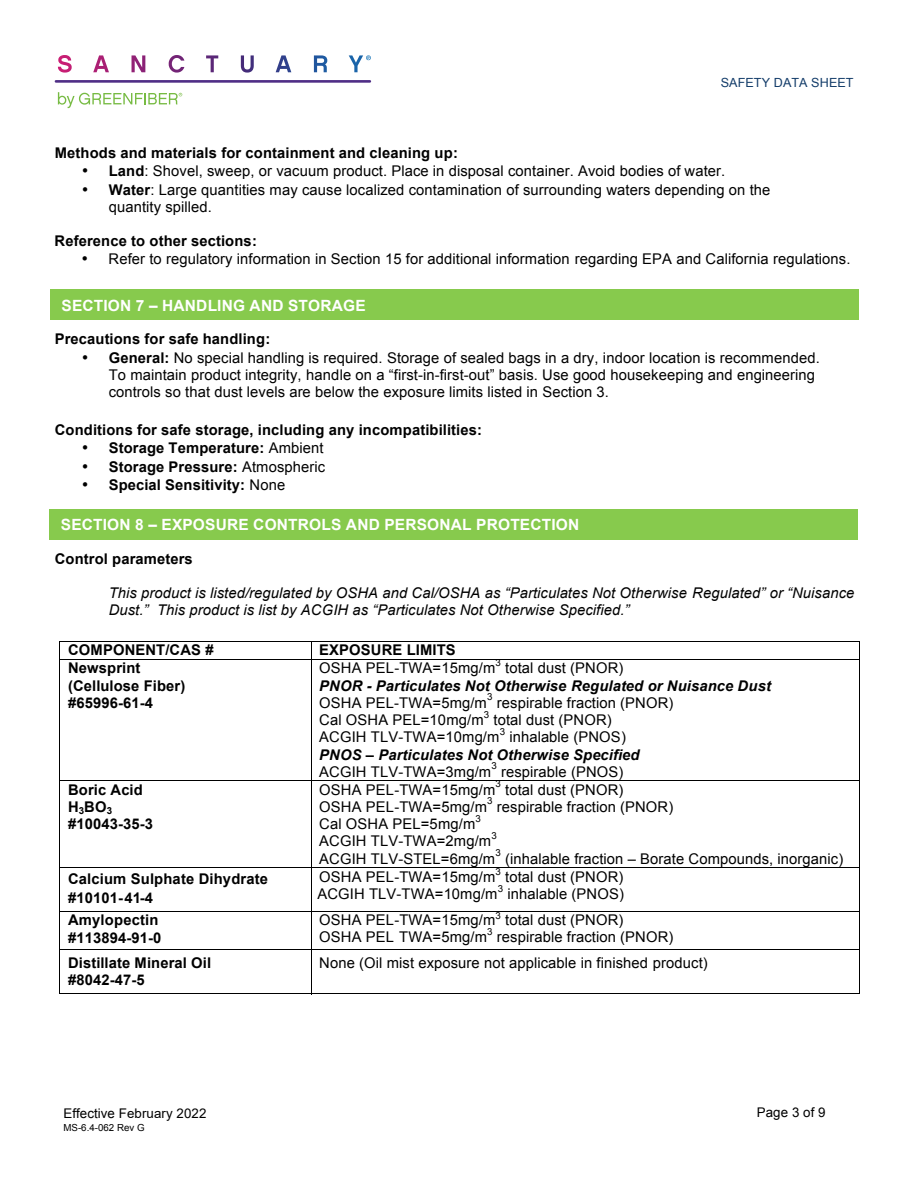
<style>
.page{position:relative;width:918px;height:1188px;background:#fff}
.page>*{position:absolute;margin:0;border:0;box-sizing:border-box;transform-origin:0 0}
.t1{font:700 15.45px "Arial";letter-spacing:.01em;color:#fff}
.t2{font:14.7px/17.2px "Arial";letter-spacing:.01em;color:#000}
.t3{font:700 14.7px/17.2px "Arial";letter-spacing:.01em;color:#000}
.t4{font:italic 14.7px/17.2px "Arial";letter-spacing:.01em;color:#000}
.t5{font:italic 700 14.7px "Arial";letter-spacing:.01em;color:#000}
.t6{font:13.35px "Arial";letter-spacing:.005em;color:#000}
.t7{font:12.6px "Arial";letter-spacing:.005em;color:#143d6a}
.t8{font:9.75px "Arial";color:#000}
.s1{font-weight:700}
.s2{font-weight:400}
</style>
<div class="page">
<hr style="left:60px;top:641px;width:251px;height:1px;background:#000">
<hr style="left:312px;top:641px;width:547px;height:1px;background:#000">
<svg style="left:59px;top:641px;width:1px;height:19px"></svg>
<hr style="left:60px;top:659px;width:251px;height:1px;background:#000">
<svg style="left:311px;top:641px;width:1px;height:19px"></svg>
<hr style="left:312px;top:659px;width:547px;height:1px;background:#000">
<svg style="left:859px;top:641px;width:1px;height:19px"></svg>
<hr style="left:59px;top:660px;width:1px;height:120px;background:#000">
<hr style="left:311px;top:660px;width:1px;height:120px;background:#000">
<hr style="left:859px;top:660px;width:1px;height:120px;background:#000">
<hr style="left:60px;top:780px;width:251px;height:1px;background:#000">
<hr style="left:312px;top:780px;width:547px;height:1px;background:#000">
<hr style="left:59px;top:781px;width:1px;height:86px;background:#000">
<hr style="left:311px;top:781px;width:1px;height:147px;background:#000">
<hr style="left:859px;top:781px;width:1px;height:86px;background:#000">
<hr style="left:60px;top:867px;width:251px;height:1px;background:#000">
<hr style="left:60px;top:911px;width:800px;height:1px;background:#000">
<hr style="left:312px;top:867px;width:547px;height:1px;background:#000">
<hr style="left:59px;top:867px;width:1px;height:127px;background:#000">
<hr style="left:311px;top:928px;width:1px;height:66px;background:#000">
<hr style="left:859px;top:867px;width:1px;height:127px;background:#000">
<hr style="left:60px;top:949px;width:251px;height:1px;background:#000">
<hr style="left:312px;top:949px;width:547px;height:1px;background:#000">
<hr style="left:59px;top:993px;width:254px;height:1px;background:#000">
<hr style="left:312px;top:993px;width:548px;height:1px;background:#000">
<div style="left:50px;top:290px;width:809px;height:30px;background:#87ca4d"></div>
<div style="left:50px;top:509px;width:808px;height:30px;background:#87ca4d"></div>
<svg style="left:58px;top:55px;width:14px;height:18px"></svg>
<svg style="left:93px;top:55px;width:16px;height:17px"></svg>
<svg style="left:132px;top:55px;width:13px;height:17px"></svg>
<svg style="left:169px;top:55px;width:15px;height:18px"></svg>
<svg style="left:206px;top:55px;width:12px;height:17px"></svg>
<svg style="left:241px;top:55px;width:13px;height:18px"></svg>
<svg style="left:276px;top:55px;width:15px;height:17px"></svg>
<svg style="left:314px;top:55px;width:13px;height:17px"></svg>
<hr style="left:55px;top:80px;width:316px;height:3px;background:#4f2e86">
<svg style="left:349px;top:55px;width:22px;height:17px"></svg>
<svg style="left:58px;top:92px;width:124px;height:16px"></svg>
<p class="t7" style="left:721px;top:75px;width:134px">SAFETY DATA SHEET</p>
<p class="t3" style="left:55px;top:145px;width:405px">Methods and materials for containment and cleaning up:</p>
<p class="t2" style="left:82px;top:163px;width:645px">• <span class="s1">Land</span>: Shovel, sweep, or vacuum product. Place in disposal container. Avoid bodies of water.</p>
<p class="t2" style="left:109px;top:181px;width:663px;text-indent:-27px">• <span class="s1">Water</span>: Large quantities may cause localized contamination of surrounding waters depending on the quantity spilled.</p>
<p class="t3" style="left:55px;top:233px;width:204px">Reference to other sections:</p>
<p class="t2" style="left:82px;top:251px;width:770px">• Refer to regulatory information in Section 15 for additional information regarding EPA and California regulations.</p>
<p class="t1" style="left:62px;top:295px;width:306px">SECTION 7 – HANDLING AND STORAGE</p>
<p class="t3" style="left:55px;top:331px;width:217px">Precautions for safe handling:</p>
<p class="t2" style="left:109px;top:349px;width:713px;text-indent:-27px">• <span class="s1">General:</span> No special handling is required. Storage of sealed bags in a dry, indoor location is recommended.<br>To maintain product integrity, handle on a “first-in-first-out” basis. Use good housekeeping and engineering controls so that dust levels are below the exposure limits listed in Section 3.</p>
<p class="t3" style="left:55px;top:422px;width:429px">Conditions for safe storage, including any incompatibilities:</p>
<p class="t3" style="left:82px;top:440px;width:243px">• Storage Temperature: <span class="s2">Ambient</span></p>
<p class="t3" style="left:82px;top:458px;width:245px">• Storage Pressure: <span class="s2">Atmospheric</span></p>
<p class="t3" style="left:82px;top:477px;width:205px">• Special Sensitivity: <span class="s2">None</span></p>
<p class="t1" style="left:61px;top:515px;width:520px">SECTION 8 – EXPOSURE CONTROLS AND PERSONAL PROTECTION</p>
<p class="t3" style="left:55px;top:550px;width:140px">Control parameters</p>
<p class="t4" style="left:109px;top:585px;width:747px">This product is listed/regulated by OSHA and Cal/OSHA as “Particulates Not Otherwise Regulated” or “Nuisance<br>Dust.” This product is list by ACGIH as “Particulates Not Otherwise Specified.”</p>
<p class="t3" style="left:68px;top:642px;width:147px">COMPONENT/CAS #</p>
<p class="t3" style="left:319px;top:642px;width:138px">EXPOSURE LIMITS</p>
<p class="t3" style="left:68px;top:660px;width:119px">Newsprint (Cellulose Fiber) #65996-61-4</p>
<p class="t2" style="left:319px;top:660px;width:177px">OSHA PEL-TWA=15mg/m</p>
<p class="t8" style="left:496px;top:656px;width:7px">3</p>
<p class="t2" style="left:505px;top:660px;width:120px">total dust (PNOR)</p>
<p class="t5" style="left:319px;top:676px;width:453px">PNOR - Particulates Not Otherwise Regulated or Nuisance Dust</p>
<p class="t2" style="left:319px;top:694px;width:169px">OSHA PEL-TWA=5mg/m</p>
<p class="t8" style="left:487px;top:690px;width:7px">3</p>
<p class="t2" style="left:497px;top:694px;width:178px">respirable fraction (PNOR)</p>
<p class="t8" style="left:484px;top:708px;width:7px">3</p>
<p class="t2" style="left:319px;top:711px;width:294px;text-indent:174px">total dust (PNOR)<br>ACGIH TLV-TWA=10mg/m</p>
<p class="t2" style="left:319px;top:711px;width:166px">Cal OSHA PEL=10mg/m</p>
<p class="t8" style="left:500px;top:725px;width:7px">3</p>
<p class="t2" style="left:509px;top:729px;width:118px">inhalable (PNOS)</p>
<p class="t5" style="left:319px;top:745px;width:322px">PNOS – Particulates Not Otherwise Specified</p>
<p class="t2" style="left:319px;top:763px;width:173px">ACGIH TLV-TWA=3mg/m</p>
<p class="t8" style="left:491px;top:760px;width:7px">3</p>
<p class="t2" style="left:501px;top:763px;width:124px">respirable (PNOS)</p>
<p class="t8" style="left:496px;top:778px;width:7px">3</p>
<p class="t2" style="left:319px;top:781px;width:177px">OSHA PEL-TWA=15mg/m</p>
<p class="t2" style="left:505px;top:781px;width:120px">total dust (PNOR)</p>
<p class="t3" style="left:68px;top:782px;width:86px">Boric Acid<br>H<sub>3</sub>BO<sub>3 </sub>#10043-35-3</p>
<p class="t8" style="left:487px;top:794px;width:7px">3</p>
<p class="t2" style="left:319px;top:798px;width:169px">OSHA PEL-TWA=5mg/m</p>
<p class="t2" style="left:497px;top:798px;width:178px">respirable fraction (PNOR)</p>
<p class="t8" style="left:476px;top:812px;width:7px">3</p>
<p class="t2" style="left:319px;top:833px;width:173px">ACGIH TLV-TWA=2mg/m</p>
<p class="t2" style="left:319px;top:816px;width:158px">Cal OSHA PEL=5mg/m</p>
<p class="t8" style="left:491px;top:829px;width:7px">3</p>
<p class="t2" style="left:319px;top:850px;width:177px">ACGIH TLV-STEL=6mg/m</p>
<p class="t8" style="left:496px;top:846px;width:7px">3</p>
<p class="t2" style="left:505px;top:850px;width:340px">(inhalable fraction – Borate Compounds, inorganic)</p>
<p class="t8" style="left:496px;top:865px;width:7px">3</p>
<p class="t2" style="left:319px;top:868px;width:177px">OSHA PEL-TWA=15mg/m</p>
<p class="t2" style="left:505px;top:868px;width:120px">total dust (PNOR)</p>
<p class="t3" style="left:68px;top:869px;width:202px;line-height:19px">Calcium Sulphate Dihydrate #10101-41-4</p>
<p class="t8" style="left:498px;top:882px;width:7px">3</p>
<p class="t2" style="left:508px;top:886px;width:118px">inhalable (PNOS)</p>
<p class="t2" style="left:317px;top:886px;width:182px">ACGIH TLV-TWA=10mg/m</p>
<p class="t3" style="left:68px;top:912px;width:95px">Amylopectin #113894-91-0</p>
<p class="t2" style="left:319px;top:912px;width:306px">OSHA PEL-TWA=15mg/m<sup>3</sup> total dust (PNOR)<br>OSHA PEL TWA=5mg/m</p>
<p class="t8" style="left:487px;top:925px;width:7px">3</p>
<p class="t2" style="left:497px;top:929px;width:178px">respirable fraction (PNOR)</p>
<p class="t3" style="left:68px;top:955px;width:145px">Distillate Mineral Oil #8042-47-5</p>
<p class="t2" style="left:319px;top:954px;width:390px">None (Oil mist exposure not applicable in finished product)</p>
<p class="t6" style="left:63px;top:1104px;width:144px">Effective February 2022</p>
<p class="t8" style="left:63px;top:1121px;width:83px">MS-6.4-062 Rev G</p>
<p class="t6" style="left:757px;top:1103px;width:70px">Page 3 of 9</p>
</div>
